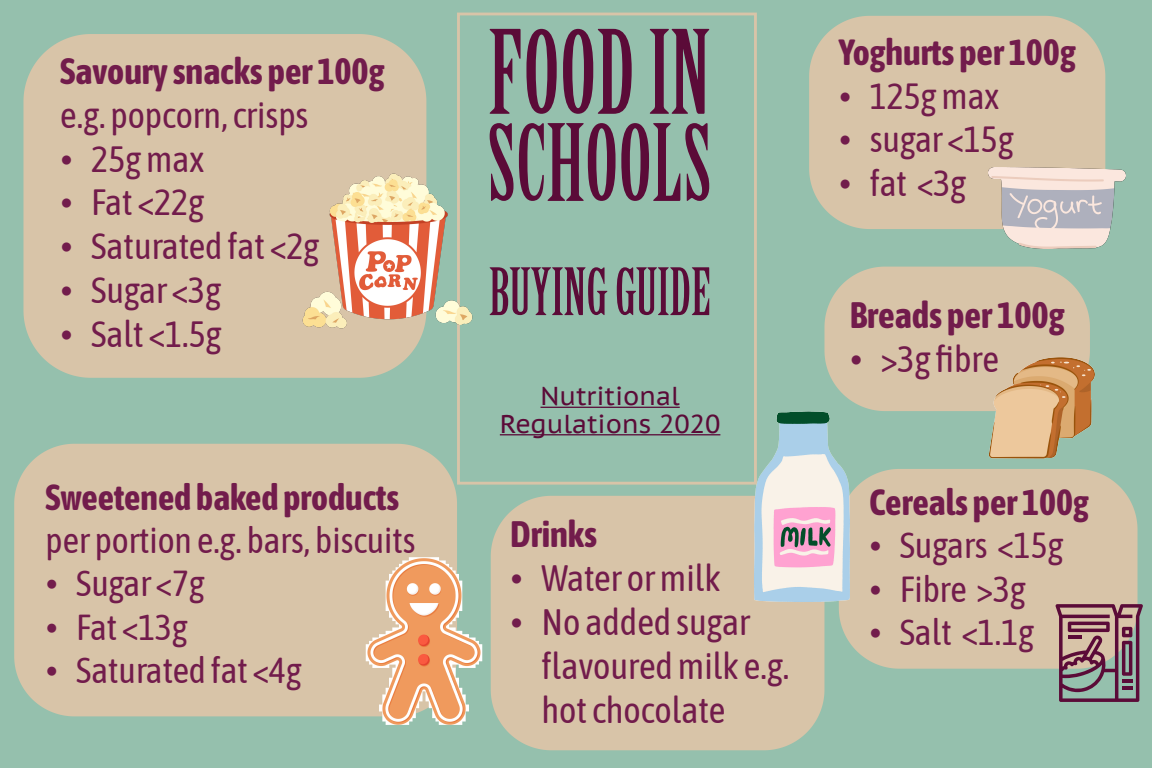
<style>
.page{position:relative;width:1152px;height:768px;background:#95c0ad}
.page>*{position:absolute;margin:0;border:0;box-sizing:border-box;transform-origin:0 0}
.t1{font:113.2px "Birch Std";color:#5b0b38}
.t2{font:103.6px "Birch Std";color:#5b0b38}
.t3{font:63.6px "Birch Std";color:#5b0b38}
.t4{font:36.8px/44px "Asap Condensed";color:#721c4c}
.t5{font:700 36.8px "Asap Condensed";color:#721c4c}
.t6{font:36.4px "Asap Condensed";color:#721c4c}
.t7{font:700 36.4px "Asap Condensed";color:#721c4c}
.t8{font:36px "Asap Condensed";color:#721c4c}
.t9{font:700 36px "Asap Condensed";color:#721c4c}
.t10{font:26px/27.6px "PT Sans Caption";color:#5b0b38;text-align:center}
.s1{font-family:"Times New Roman"}
</style>
<div class="page">
<svg style="left:824px;top:266px;width:266px;height:145px"></svg>
<div style="left:839px;top:469px;width:299px;height:200px;background:#d8c4a8"></div>
<div style="left:809px;top:15px;width:297px;height:214px;background:#d8c4a8"></div>
<div style="left:23px;top:34px;width:404px;height:344px;background:#d8c4a8"></div>
<div style="left:14px;top:443px;width:443px;height:274px;background:#d8c4a8"></div>
<div style="left:457px;top:13px;width:300px;height:472px;border:3px solid #d8c4a8"></div>
<hr style="left:541px;top:407px;width:139px;height:1px;background:#5b0b38">
<hr style="left:500px;top:434px;width:220px;height:1px;background:#5b0b38">
<img style="left:263px;top:144px;width:210px;height:202px">
<img style="left:309px;top:526px;width:174px;height:199px">
<img style="left:988px;top:167px;width:137px;height:82px">
<img style="left:984px;top:349px;width:111px;height:110px">
<svg style="left:1055px;top:604px;width:88px;height:98px"></svg>
<hr style="left:1122px;top:686px;width:10px;height:4px;background:#5b0b38">
<hr style="left:1122px;top:679px;width:10px;height:4px;background:#5b0b38">
<hr style="left:1068px;top:636px;width:14px;height:3px;background:#5b0b38">
<div style="left:490px;top:495px;width:335px;height:256px;background:#d8c4a8"></div>
<img style="left:690px;top:384px;width:231px;height:231px">
<p class="t7" style="left:60px;top:45px;width:326px">Savoury snacks per 100g</p>
<p class="t6" style="left:60px;top:90px;width:250px">e.g. popcorn, crisps</p>
<p class="t6" style="left:60px;top:134px;width:145px"><span class="s1">•</span> 25g max</p>
<p class="t6" style="left:60px;top:177px;width:145px"><span class="s1">•</span> Fat &lt;22g</p>
<p class="t6" style="left:60px;top:221px;width:260px"><span class="s1">•</span> Saturated fat &lt;2g</p>
<p class="t6" style="left:60px;top:265px;width:162px"><span class="s1">•</span> Sugar &lt;3g</p>
<p class="t6" style="left:60px;top:309px;width:163px"><span class="s1">•</span> Salt &lt;1.5g</p>
<p class="t9" style="left:46px;top:472px;width:355px">Sweetened baked products</p>
<p class="t8" style="left:46px;top:516px;width:371px">per portion e.g. bars, biscuits</p>
<p class="t8" style="left:46px;top:559px;width:160px"><span class="s1">•</span> Sugar &lt;7g</p>
<p class="t8" style="left:46px;top:602px;width:144px"><span class="s1">•</span> Fat &lt;13g</p>
<p class="t8" style="left:46px;top:645px;width:257px"><span class="s1">•</span> Saturated fat &lt;4g</p>
<h1 class="t1" style="left:488px;top:9px;width:224px">FOOD IN</h1>
<h2 class="t2" style="left:487px;top:105px;width:226px">SCHOOLS</h2>
<h3 class="t3" style="left:489px;top:256px;width:223px">BUYING GUIDE</h3>
<p class="t10" style="left:500px;top:382px;width:222px">Nutritional<br>Regulations 2020</p>
<p class="t5" style="left:510px;top:507px;width:88px">Drinks</p>
<p class="t4" style="left:510px;top:554px;width:212px"><span class="s1">•</span> Water or milk</p>
<p class="t4" style="left:542px;top:598px;width:249px;text-indent:-31px"><span class="s1">•</span> No added sugar flavoured milk e.g. hot chocolate</p>
<p class="t7" style="left:839px;top:26px;width:238px">Yoghurts per 100g</p>
<p class="t6" style="left:839px;top:71px;width:162px"><span class="s1">•</span> 125g max</p>
<p class="t6" style="left:839px;top:114px;width:176px"><span class="s1">•</span> sugar &lt;15g</p>
<p class="t6" style="left:839px;top:158px;width:129px"><span class="s1">•</span> fat &lt;3g</p>
<p class="t5" style="left:850px;top:289px;width:216px">Breads per 100g</p>
<p class="t4" style="left:850px;top:335px;width:151px"><span class="s1">•</span> &gt;3g fibre</p>
<p class="t9" style="left:869px;top:477px;width:221px">Cereals per 100g</p>
<p class="t8" style="left:869px;top:521px;width:196px"><span class="s1">•</span> Sugars &lt;15g</p>
<p class="t8" style="left:869px;top:564px;width:158px"><span class="s1">•</span> Fibre &gt;3g</p>
<p class="t8" style="left:869px;top:608px;width:166px"><span class="s1">•</span> Salt &lt;1.1g</p>
</div>
